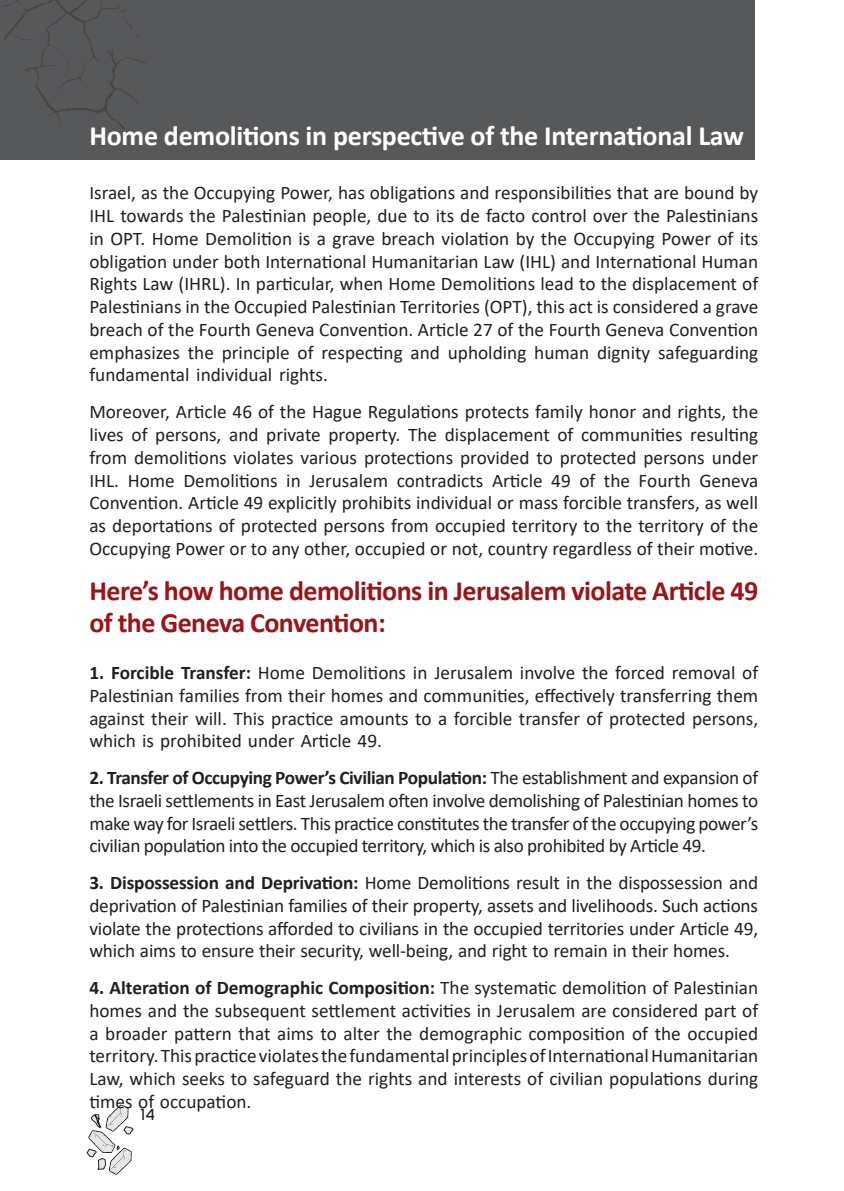
<style>
.page{position:relative;width:844px;height:1191px;background:#fff}
.page>*{position:absolute;margin:0;border:0;box-sizing:border-box;transform-origin:0 0}
.t1{font:700 28px/31.5px "Calibri";letter-spacing:-.02em;color:#9c1418}
.t2{font:700 28px "Calibri";letter-spacing:-.01em;color:#fff}
.t3{font:19.25px/22.8px "Calibri";color:#231f20;text-align:justify}
.t4{font:15.22px "Madani Arabic";color:#231f20}
.s1{font-weight:700}
</style>
<div class="page">
<svg style="left:87px;top:1104px;width:46px;height:70px"></svg>
<div style="left:0;top:0;width:754px;height:160px;background:#57585a"></div>
<svg style="left:3px;top:0;width:143px;height:129px"></svg>
<h1 class="t2" style="left:89px;top:116px;width:656px">Home demolitions in perspective of the International Law</h1>
<p class="t3" style="left:89px;top:181px;width:670px">Israel, as the Occupying Power, has obligations and responsibilities that are bound by IHL towards the Palestinian people, due to its de facto control over the Palestinians in OPT. Home Demolition is a grave breach violation by the Occupying Power of its obligation under both International Humanitarian Law (IHL) and International Human Rights Law (IHRL). In particular, when Home Demolitions lead to the displacement of Palestinians in the Occupied Palestinian Territories (OPT), this act is considered a grave breach of the Fourth Geneva Convention. Article 27 of the Fourth Geneva Convention emphasizes the principle of respecting and upholding human dignity safeguarding fundamental individual rights.</p>
<p class="t3" style="left:89px;top:400px;width:670px">Moreover, Article 46 of the Hague Regulations protects family honor and rights, the lives of persons, and private property. The displacement of communities resulting from demolitions violates various protections provided to protected persons under IHL. Home Demolitions in Jerusalem contradicts Article 49 of the Fourth Geneva Convention. Article 49 explicitly prohibits individual or mass forcible transfers, as well as deportations of protected persons from occupied territory to the territory of the Occupying Power or to any other, occupied or not, country regardless of their motive.</p>
<h1 class="t1" style="left:89px;top:575px;width:670px">Here’s how home demolitions in Jerusalem violate Article 49 of the Geneva Convention:</h1>
<p class="t3" style="left:89px;top:661px;width:670px"><span class="s1">1. Forcible Transfer:</span> Home Demolitions in Jerusalem involve the forced removal of Palestinian families from their homes and communities, effectively transferring them against their will. This practice amounts to a forcible transfer of protected persons, which is prohibited under Article 49.</p>
<p class="t3" style="left:89px;top:766px;width:670px"><span class="s1">2. Transfer of Occupying Power’s Civilian Population:</span> The establishment and expansion of the Israeli settlements in East Jerusalem often involve demolishing of Palestinian homes to make way for Israeli settlers. This practice constitutes the transfer of the occupying power’s civilian population into the occupied territory, which is also prohibited by Article 49.</p>
<p class="t3" style="left:89px;top:871px;width:670px"><span class="s1">3. Dispossession and Deprivation:</span> Home Demolitions result in the dispossession and deprivation of Palestinian families of their property, assets and livelihoods. Such actions violate the protections afforded to civilians in the occupied territories under Article 49, which aims to ensure their security, well-being, and right to remain in their homes.</p>
<p class="t3" style="left:89px;top:976px;width:670px"><span class="s1">4. Alteration of Demographic Composition:</span> The systematic demolition of Palestinian homes and the subsequent settlement activities in Jerusalem are considered part of a broader pattern that aims to alter the demographic composition of the occupied territory. This practice violates the fundamental principles of International Humanitarian Law, which seeks to safeguard the rights and interests of civilian populations during times of occupation.</p>
<p class="t4" style="left:140px;top:1102px;width:15px">14</p>
</div>
